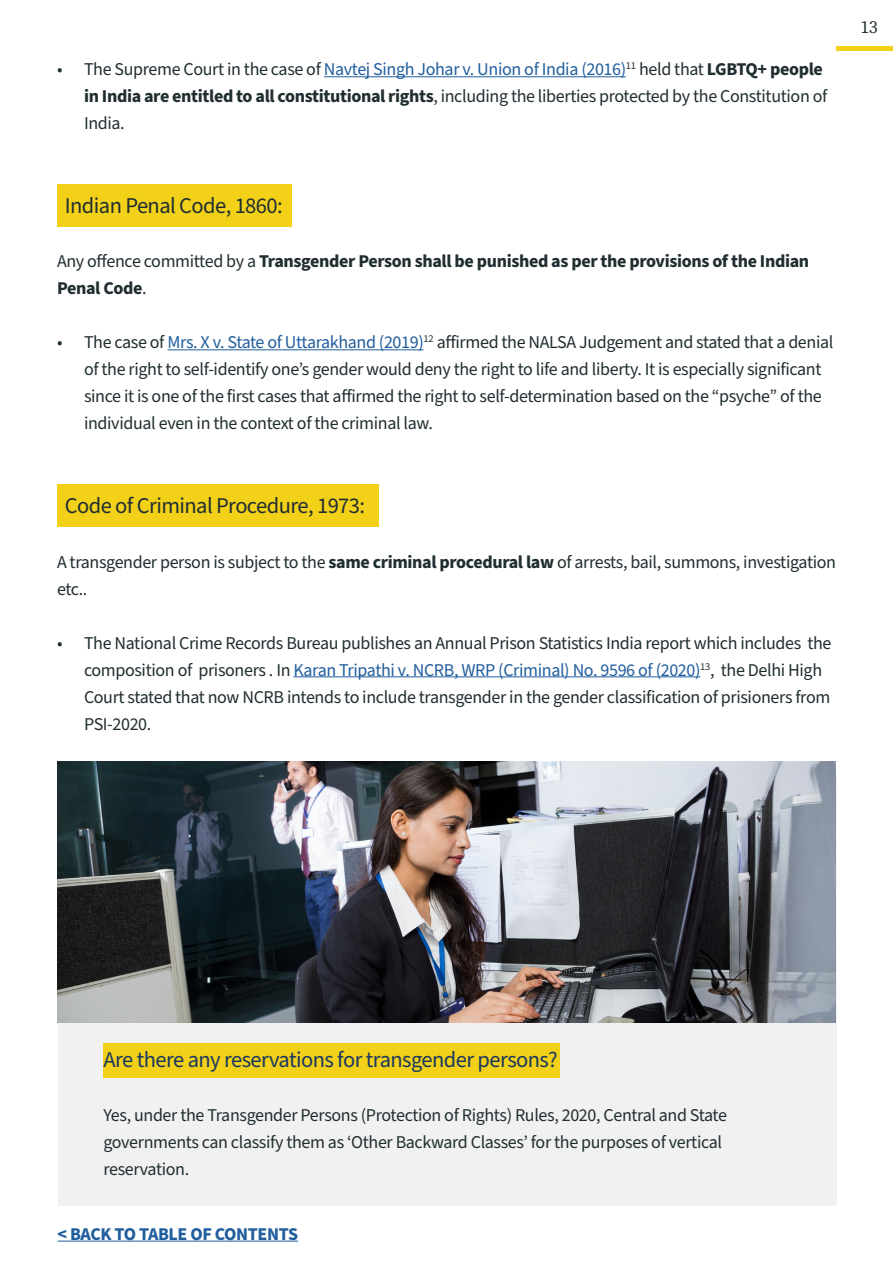
<style>
.page{position:relative;width:893px;height:1263px;background:#fff}
.page>*{position:absolute;margin:0;border:0;box-sizing:border-box;transform-origin:0 0}
.t1{font:22.5px "Source Sans Pro";letter-spacing:-.025em;color:#212e31}
.t2{font:22.5px "Source Sans Pro";letter-spacing:-.025em;color:#1b3860}
.t3{font:18px/27px "Source Sans Pro";letter-spacing:-.02em;color:#212e31}
.t4{font:700 18px/27px "Source Sans Pro";letter-spacing:-.02em;color:#212e31}
.t5{font:700 18px "Source Sans Pro";letter-spacing:-.02em;color:#215e9e}
.t6{font:18px "Source Serif Pro";color:#212e31}
.s1{color:#215e9e}
.s2{font-weight:700}
.s3{font-weight:400}
</style>
<div class="page">
<div style="left:836px;top:46px;width:57px;height:5px;background:#f2d118"></div>
<hr style="left:58px;top:1240px;width:240px;height:1px;background:#215e9e">
<div style="left:58px;top:776px;width:779px;height:430px;background:#f1f1f1"></div>
<div style="left:103px;top:1044px;width:457px;height:34px;background:#f2d118"></div>
<div style="left:57px;top:184px;width:235px;height:43px;background:#f2d118"></div>
<div style="left:57px;top:485px;width:321px;height:42px;background:#f2d118"></div>
<img style="left:58px;top:761px;width:778px;height:261px">
<hr style="left:324px;top:76px;width:302px;height:1px;background:#215e9e">
<hr style="left:167px;top:349px;width:256px;height:1px;background:#215e9e">
<hr style="left:293px;top:676px;width:407px;height:1px;background:#215e9e">
<p class="t3" style="left:84px;top:57px;width:745px;text-indent:-27px">• The Supreme Court in the case of <span class="s1">Navtej Singh Johar v. Union of India (2016)</span><sup>11</sup> held that <span class="s2">LGBTQ+ people in India are entitled to all constitutional rights</span>, including the liberties protected by the Constitution of<br>India.</p>
<p class="t6" style="left:860px;top:15px;width:19px">13</p>
<p class="t1" style="left:65px;top:191px;width:219px">Indian Penal Code, 1860:</p>
<p class="t4" style="left:57px;top:248px;width:754px"><span class="s3">Any offence committed by a</span> Transgender Person shall be punished as per the provisions of the Indian<br>Penal Code<span class="s3">.</span></p>
<p class="t3" style="left:84px;top:330px;width:751px;text-indent:-27px">• The case of <span class="s1">Mrs. X v. State of Uttarakhand (2019)</span><sup>12</sup> affirmed the NALSA Judgement and stated that a denial of the right to self-identify one’s gender would deny the right to life and liberty. It is especially significant since it is one of the first cases that affirmed the right to self-determination based on the “psyche” of the individual even in the context of the criminal law.</p>
<p class="t1" style="left:65px;top:491px;width:302px">Code of Criminal Procedure, 1973:</p>
<p class="t3" style="left:57px;top:549px;width:781px">A transgender person is subject to the <span class="s2">same criminal procedural law</span> of arrests, bail, summons, investigation etc..</p>
<p class="t3" style="left:84px;top:630px;width:749px;text-indent:-27px">• The National Crime Records Bureau publishes an Annual Prison Statistics India report which includes the composition of prisoners . In <span class="s1">Karan Tripathi v. NCRB, WRP (Criminal) No. 9596 of (2020)</span><sup>13</sup>, the Delhi High Court stated that now NCRB intends to include transgender in the gender classification of prisioners from PSI-2020.</p>
<p class="t2" style="left:103px;top:1044px;width:456px">Are there any reservations for transgender persons?</p>
<p class="t3" style="left:103px;top:1102px;width:625px">Yes, under the Transgender Persons (Protection of Rights) Rules, 2020, Central and State governments can classify them as ‘Other Backward Classes’ for the purposes of vertical reservation.</p>
<p class="t5" style="left:58px;top:1221px;width:242px">&lt; BACK TO TABLE OF CONTENTS</p>
</div>
